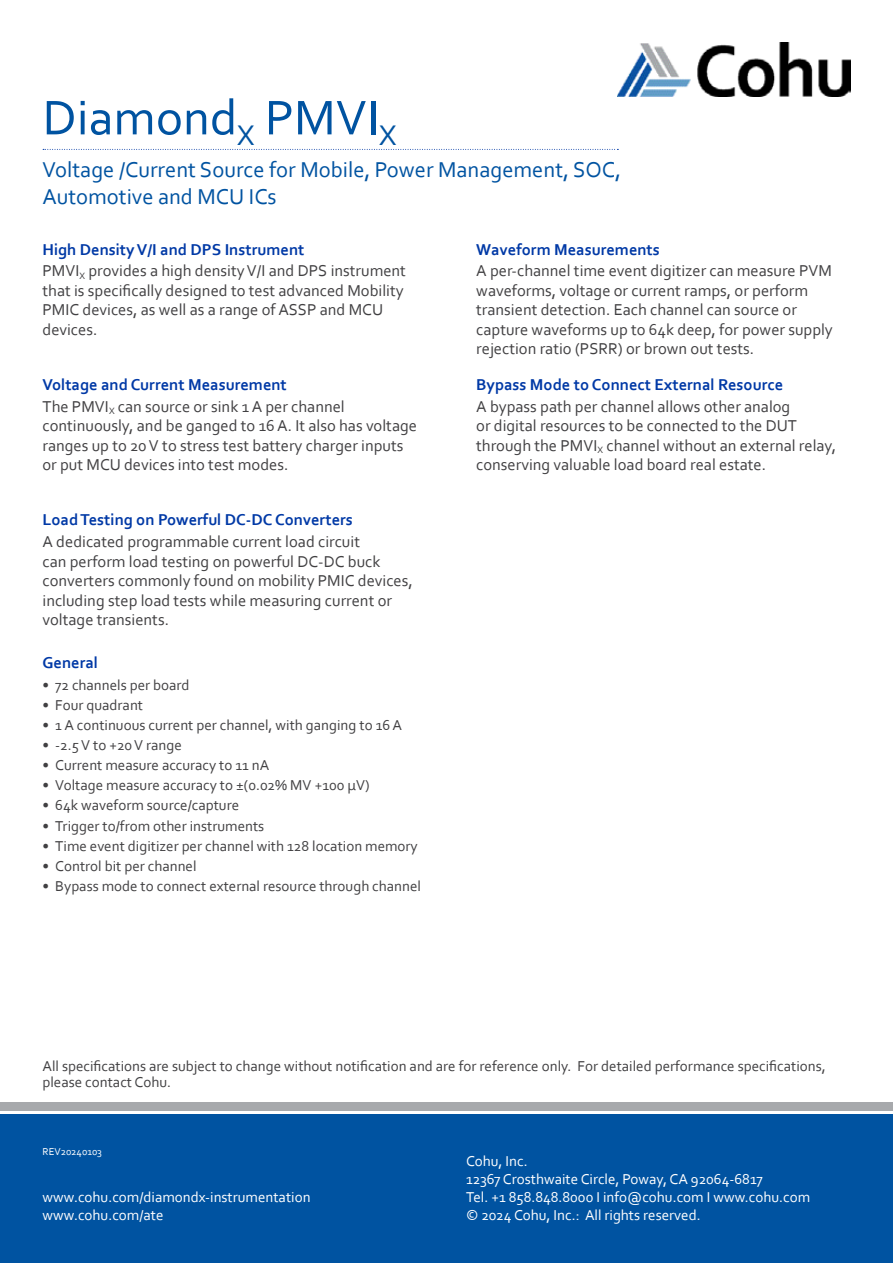
<style>
.page{position:relative;width:893px;height:1263px;background:#fff}
.page>*{position:absolute;margin:0;border:0;box-sizing:border-box;transform-origin:0 0}
.t1{font:51px "Corbel";color:#0053a1}
.t2{font:22.5px/27px "Corbel";color:#0053a1}
.t3{font:16.5px/19.5px "Corbel";color:#414042}
.t4{font:700 16.5px "Corbel";color:#0039a6}
.t5{font:15px/16.5px "Corbel";color:#414042}
.t6{font:15px/18px "Corbel";color:#fff}
.t7{font:10.5px "Corbel";color:#fff}
.s1{font-weight:700;color:#0039a6}
</style>
<div class="page">
<img style="left:618px;top:43px;width:232px;height:53px">
<svg style="left:43px;top:149px;width:575px;height:1px"></svg>
<div style="left:0;top:1114px;width:893px;height:149px;background:#0053a1"></div>
<div style="left:0;top:1103px;width:893px;height:8px;background:#a7a9ac"></div>
<h1 class="t1" style="left:43px;top:86px;width:356px">Diamond<sub>X</sub> PMVI<sub>X</sub></h1>
<h2 class="t2" style="left:43px;top:155px;width:580px">Voltage /Current Source for Mobile, Power Management, SOC,<br>Automotive and MCU ICs</h2>
<p class="t3" style="left:43px;top:238px;width:365px;line-height:21.6px"><span class="s1">High Density V/I and DPS Instrument<br></span>PMVI<sub>X</sub> provides a high density V/I and DPS instrument</p>
<p class="t3" style="left:43px;top:280px;width:363px">that is specifically designed to test advanced Mobility<br>PMIC devices, as well as a range of ASSP and MCU devices.</p>
<p class="t3" style="left:43px;top:373px;width:304px;line-height:21.6px"><span class="s1">Voltage and Current Measurement<br></span>The PMVI<sub>X</sub> can source or sink 1 A per channel</p>
<p class="t3" style="left:43px;top:416px;width:376px">continuously, and be ganged to 16 A. It also has voltage ranges up to 20 V to stress test battery charger inputs or put MCU devices into test modes.</p>
<p class="t4" style="left:43px;top:510px;width:312px">Load Testing on Powerful DC-DC Converters</p>
<p class="t3" style="left:43px;top:531px;width:372px">A dedicated programmable current load circuit<br>can perform load testing on powerful DC-DC buck converters commonly found on mobility PMIC devices, including step load tests while measuring current or voltage transients.</p>
<p class="t4" style="left:43px;top:653px;width:57px">General</p>
<p class="t5" style="left:43px;top:676px;width:149px">• 72 channels per board</p>
<p class="t5" style="left:43px;top:696px;width:102px">• Four quadrant</p>
<p class="t5" style="left:43px;top:716px;width:361px">• 1 A continuous current per channel, with ganging to 16 A</p>
<p class="t5" style="left:43px;top:736px;width:141px">• -2.5 V to +20 V range</p>
<p class="t5" style="left:43px;top:756px;width:228px">• Current measure accuracy to 11 nA</p>
<p class="t5" style="left:43px;top:777px;width:329px">• Voltage measure accuracy to ±(0.02% MV +100 μV)</p>
<p class="t5" style="left:43px;top:797px;width:198px">• 64k waveform source/capture</p>
<p class="t5" style="left:43px;top:817px;width:223px">• Trigger to/from other instruments</p>
<p class="t5" style="left:43px;top:837px;width:377px">• Time event digitizer per channel with 128 location memory</p>
<p class="t5" style="left:43px;top:857px;width:156px">• Control bit per channel</p>
<p class="t5" style="left:43px;top:877px;width:380px">• Bypass mode to connect external resource through channel</p>
<p class="t4" style="left:476px;top:239px;width:185px">Waveform Measurements</p>
<p class="t3" style="left:476px;top:261px;width:358px">A per-channel time event digitizer can measure PVM waveforms, voltage or current ramps, or perform transient detection. Each channel can source or capture waveforms up to 64k deep, for power supply rejection ratio (PSRR) or brown out tests.</p>
<p class="t4" style="left:476px;top:374px;width:308px">Bypass Mode to Connect External Resource</p>
<p class="t3" style="left:476px;top:396px;width:362px">A bypass path per channel allows other analog<br>or digital resources to be connected to the DUT through the PMVI<sub>X</sub> channel without an external relay, conserving valuable load board real estate.</p>
<p class="t5" style="left:43px;top:1057px;width:785px">All specifications are subject to change without notification and are for reference only. For detailed performance specifications, please contact Cohu.</p>
<p class="t7" style="left:43px;top:1145px;width:61px">REV20240103</p>
<p class="t6" style="left:43px;top:1188px;width:270px">www.cohu.com/diamondx-instrumentation www.cohu.com/ate</p>
<p class="t6" style="left:466px;top:1152px;width:346px">Cohu, Inc.<br>12367 Crosthwaite Circle, Poway, CA 92064‐6817<br>Tel. +1 858.848.8000 I info@cohu.com I www.cohu.com © 2024 Cohu, Inc.: All rights reserved.</p>
</div>
